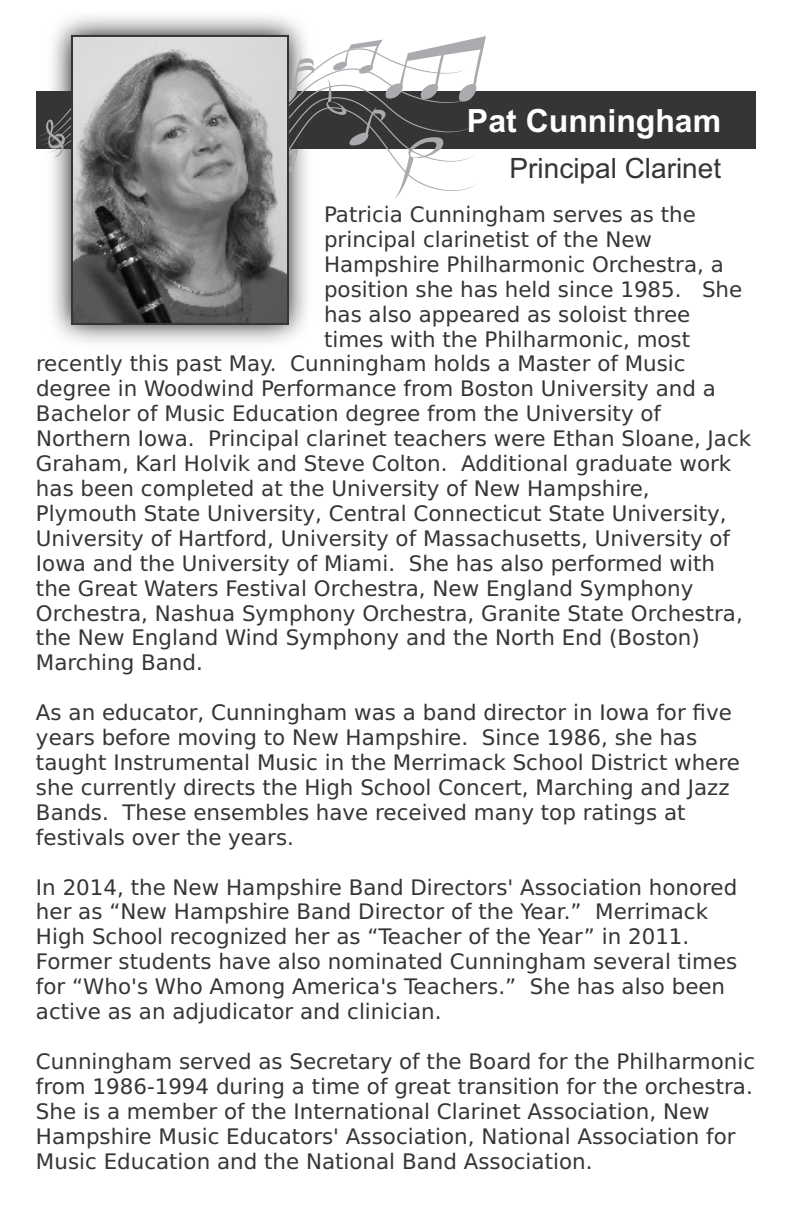
<style>
.page{position:relative;width:792px;height:1224px;background:#fff}
.page>*{position:absolute;margin:0;border:0;box-sizing:border-box;transform-origin:0 0}
.t1{font:700 32px "Arial";color:#fefefe}
.t2{font:28px "Arial";color:#373435}
.t3{font:21.4px/25px "DejaVu Sans";color:#373435}
</style>
<div class="page">
<img style="left:52px;top:16px;width:255px;height:327px">
<div style="left:36px;top:91px;width:720px;height:57px;background:#373435"></div>
<svg style="left:36px;top:36px;width:450px;height:163px"></svg>
<img style="left:74px;top:38px;width:212px;height:284px">
<div style="left:71px;top:35px;width:218px;height:290px;border:2px solid #373435"></div>
<h1 class="t1" style="left:467px;top:109px;width:256px">Pat Cunningham</h1>
<h2 class="t2" style="left:510px;top:157px;width:213px">Principal Clarinet</h2>
<p class="t3" style="left:324px;top:204px;width:373px">Patricia Cunningham serves as the</p>
<p class="t3" style="left:324px;top:229px;width:330px">principal clarinetist of the New</p>
<p class="t3" style="left:324px;top:254px;width:401px">Hampshire Philharmonic Orchestra, a</p>
<p class="t3" style="left:324px;top:279px;width:420px">position she has held since 1985. She</p>
<p class="t3" style="left:324px;top:304px;width:368px">has also appeared as soloist three</p>
<p class="t3" style="left:324px;top:328px;width:368px">times with the Philharmonic, most</p>
<p class="t3" style="left:36px;top:353px;width:651px">recently this past May. Cunningham holds a Master of Music</p>
<p class="t3" style="left:36px;top:378px;width:681px">degree in Woodwind Performance from Boston University and a</p>
<p class="t3" style="left:36px;top:403px;width:627px">Bachelor of Music Education degree from the University of</p>
<p class="t3" style="left:36px;top:428px;width:717px">Northern Iowa. Principal clarinet teachers were Ethan Sloane, Jack</p>
<p class="t3" style="left:36px;top:453px;width:697px">Graham, Karl Holvik and Steve Colton. Additional graduate work</p>
<p class="t3" style="left:36px;top:478px;width:615px">has been completed at the University of New Hampshire,</p>
<p class="t3" style="left:36px;top:503px;width:692px">Plymouth State University, Central Connecticut State University,</p>
<p class="t3" style="left:36px;top:528px;width:696px">University of Hartford, University of Massachusetts, University of</p>
<p class="t3" style="left:36px;top:553px;width:680px">Iowa and the University of Miami. She has also performed with</p>
<p class="t3" style="left:36px;top:578px;width:659px">the Great Waters Festival Orchestra, New England Symphony</p>
<p class="t3" style="left:36px;top:602px;width:708px">Orchestra, Nashua Symphony Orchestra, Granite State Orchestra,</p>
<p class="t3" style="left:36px;top:627px;width:665px">the New England Wind Symphony and the North End (Boston)</p>
<p class="t3" style="left:36px;top:652px;width:168px">Marching Band.</p>
<p class="t3" style="left:36px;top:702px;width:705px">As an educator, Cunningham was a band director in Iowa for five years before moving to New Hampshire. Since 1986, she has taught Instrumental Music in the Merrimack School District where she currently directs the High School Concert, Marching and Jazz Bands. These ensembles have received many top ratings at festivals over the years.</p>
<p class="t3" style="left:36px;top:876px;width:703px">In 2014, the New Hampshire Band Directors' Association honored her as “New Hampshire Band Director of the Year.” Merrimack High School recognized her as “Teacher of the Year” in 2011.<br>Former students have also nominated Cunningham several times for “Who's Who Among America's Teachers.” She has also been active as an adjudicator and clinician.</p>
<p class="t3" style="left:36px;top:1051px;width:721px">Cunningham served as Secretary of the Board for the Philharmonic from 1986-1994 during a time of great transition for the orchestra.<br>She is a member of the International Clarinet Association, New Hampshire Music Educators' Association, National Association for Music Education and the National Band Association.</p>
</div>
